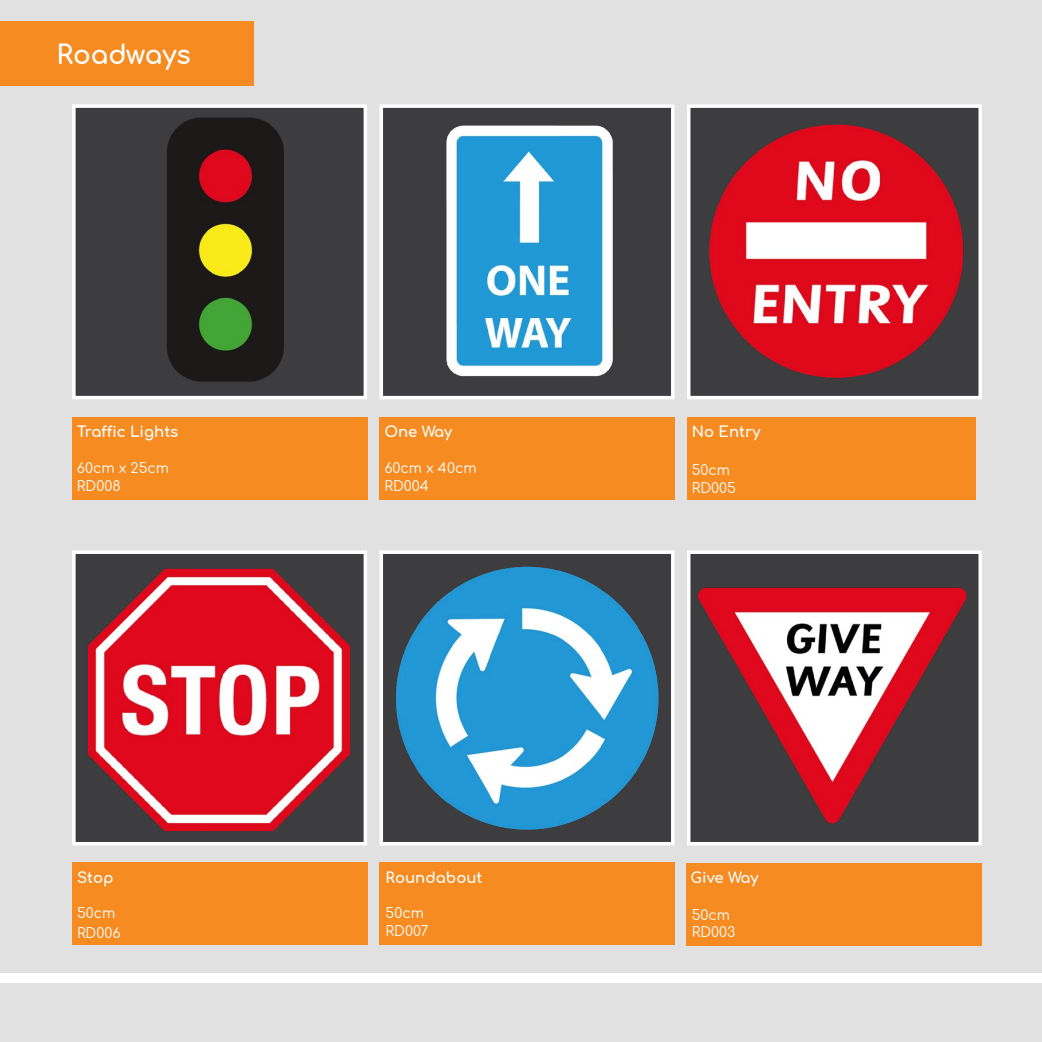
<style>
.page{position:relative;width:1042px;height:1042px;background:#e1e1e1}
.page>*{position:absolute;margin:0;border:0;box-sizing:border-box;transform-origin:0 0}
.t1{font:700 26.25px "Comfortaa";color:#fff}
.t2{font:700 14.88px "Comfortaa";color:#fff}
.t3{font:14px/17.8px "Comfortaa";color:#fff}
</style>
<div class="page">
<div style="left:0;top:973px;width:1042px;height:10px;background:#fff"></div>
<img style="left:692px;top:555px;width:285px;height:285px">
<div style="left:687px;top:550px;width:295px;height:295px;border:4px solid #fff"></div>
<img style="left:384px;top:109px;width:285px;height:285px">
<div style="left:379px;top:104px;width:295px;height:295px;border:4px solid #fff"></div>
<img style="left:692px;top:109px;width:285px;height:285px">
<div style="left:687px;top:104px;width:295px;height:295px;border:4px solid #fff"></div>
<div style="left:687px;top:863px;width:295px;height:82px;background:#f58b21"></div>
<img style="left:77px;top:555px;width:285px;height:285px">
<div style="left:72px;top:550px;width:295px;height:295px;border:4px solid #fff"></div>
<img style="left:384px;top:555px;width:285px;height:285px">
<div style="left:379px;top:550px;width:295px;height:295px;border:4px solid #fff"></div>
<div style="left:379px;top:418px;width:295px;height:82px;background:#f58b21"></div>
<div style="left:687px;top:418px;width:288px;height:82px;background:#f58b21"></div>
<div style="left:72px;top:862px;width:295px;height:82px;background:#f58b21"></div>
<div style="left:379px;top:862px;width:295px;height:82px;background:#f58b21"></div>
<div style="left:0;top:21px;width:253px;height:64px;background:#f58b21"></div>
<img style="left:77px;top:109px;width:285px;height:285px">
<div style="left:72px;top:104px;width:295px;height:295px;border:4px solid #fff"></div>
<div style="left:72px;top:417px;width:295px;height:82px;background:#f58b21"></div>
<h1 class="t1" style="left:57px;top:41px;width:136px">Roadways</h1>
<p class="t2" style="left:77px;top:424px;width:103px">Traffic Lights</p>
<p class="t2" style="left:692px;top:424px;width:70px">No Entry</p>
<p class="t3" style="left:77px;top:460px;width:94px">60cm x 25cm<br>RD008</p>
<p class="t2" style="left:384px;top:424px;width:69px">One Way</p>
<p class="t3" style="left:384px;top:460px;width:94px">60cm x 40cm<br>RD004</p>
<p class="t3" style="left:692px;top:461px;width:46px">50cm<br>RD005</p>
<p class="t2" style="left:77px;top:870px;width:38px">Stop</p>
<p class="t3" style="left:77px;top:904px;width:45px;line-height:19.1px">50cm<br>RD006</p>
<p class="t2" style="left:386px;top:870px;width:98px">Roundabout</p>
<p class="t3" style="left:386px;top:905px;width:44px">50cm<br>RD007</p>
<p class="t2" style="left:690px;top:870px;width:69px">Give Way</p>
<p class="t3" style="left:692px;top:906px;width:45px">50cm<br>RD003</p>
</div>
